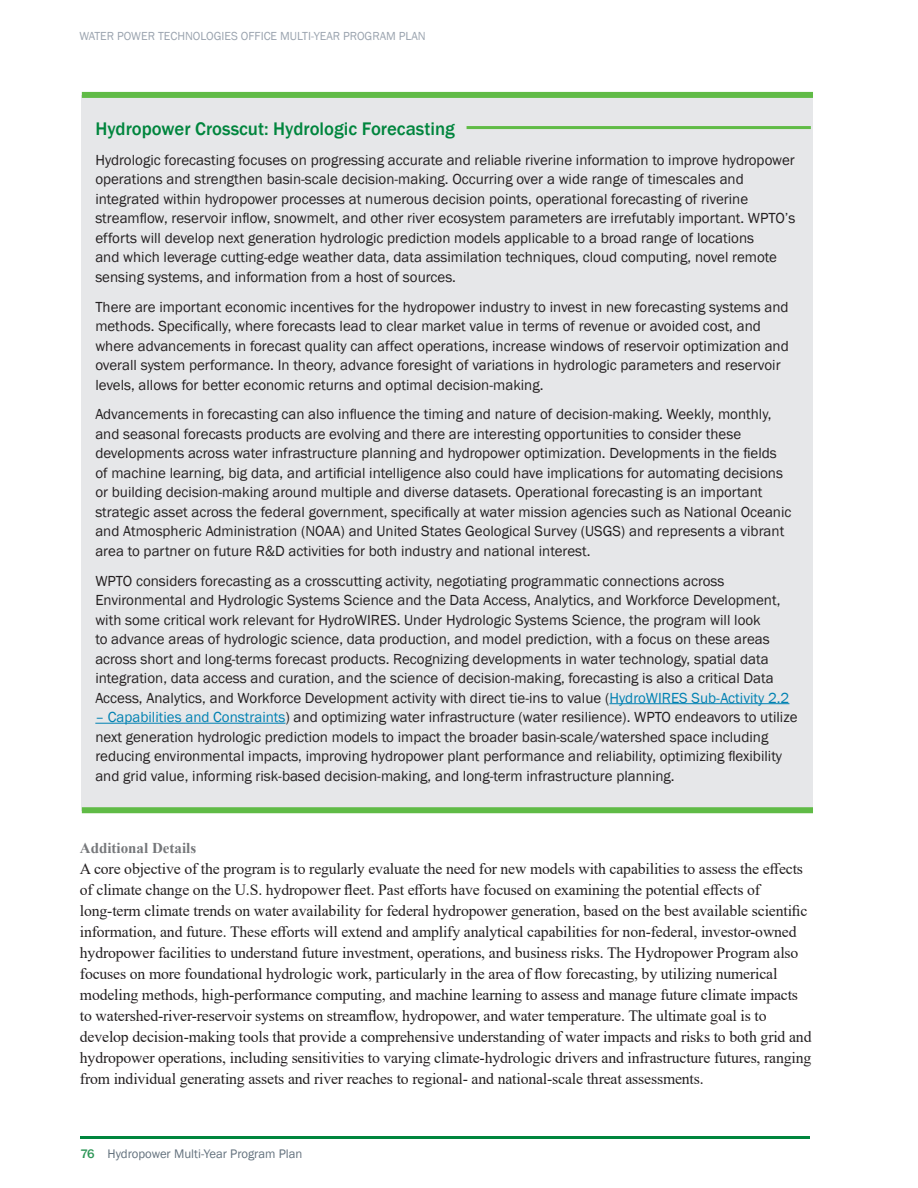
<style>
.page{position:relative;width:918px;height:1188px;background:#fff}
.page>*{position:absolute;margin:0;border:0;box-sizing:border-box;transform-origin:0 0}
.t1{font:500 18.75px "Franklin Gothic";color:#00853d}
.body_text{font:15.75px/21px "Times New Roman";letter-spacing:-.01em;color:#231f20}
.t2{font:15px/19.5px "Franklin Gothic";color:#231f20}
.t3{font:700 15px "Times New Roman";color:#76787b}
.t4{font:12.75px "Franklin Gothic";color:#63717d}
.t5{font:12px "Franklin Gothic";color:#9ba4af}
.s1{color:#0081b2}
.s2{font-weight:500;color:#2d9657}
</style>
<div class="page">
<hr style="left:80px;top:1137px;width:730px;height:2px;background:#00853d">
<div style="left:82px;top:95px;width:731px;height:715px;background:#e6e7e9"></div>
<div style="left:82px;top:92px;width:731px;height:6px;background:#60bb46"></div>
<div style="left:82px;top:807px;width:731px;height:6px;background:#60bb46"></div>
<hr style="left:609px;top:703px;width:180px;height:1px;background:#0081b2">
<hr style="left:95px;top:723px;width:191px;height:1px;background:#0081b2">
<hr style="left:467px;top:126px;width:344px;height:3px;background:#60bb46">
<p class="t5" style="left:79px;top:29px;width:348px">WATER POWER TECHNOLOGIES OFFICE MULTI-YEAR PROGRAM PLAN</p>
<h2 class="t1" style="left:95px;top:117px;width:361px">Hydropower Crosscut: Hydrologic Forecasting</h2>
<h3 class="t2" style="left:95px;top:150px;width:702px">Hydrologic forecasting focuses on progressing accurate and reliable riverine information to improve hydropower operations and strengthen basin-scale decision-making. Occurring over a wide range of timescales and integrated within hydropower processes at numerous decision points, operational forecasting of riverine streamflow, reservoir inflow, snowmelt, and other river ecosystem parameters are irrefutably important. WPTO’s efforts will develop next generation hydrologic prediction models applicable to a broad range of locations<br>and which leverage cutting-edge weather data, data assimilation techniques, cloud computing, novel remote sensing systems, and information from a host of sources.</h3>
<h3 class="t2" style="left:95px;top:297px;width:695px">There are important economic incentives for the hydropower industry to invest in new forecasting systems and methods. Specifically, where forecasts lead to clear market value in terms of revenue or avoided cost, and where advancements in forecast quality can affect operations, increase windows of reservoir optimization and overall system performance. In theory, advance foresight of variations in hydrologic parameters and reservoir levels, allows for better economic returns and optimal decision-making.</h3>
<h3 class="t2" style="left:95px;top:405px;width:698px">Advancements in forecasting can also influence the timing and nature of decision-making. Weekly, monthly, and seasonal forecasts products are evolving and there are interesting opportunities to consider these developments across water infrastructure planning and hydropower optimization. Developments in the fields of machine learning, big data, and artificial intelligence also could have implications for automating decisions or building decision-making around multiple and diverse datasets. Operational forecasting is an important strategic asset across the federal government, specifically at water mission agencies such as National Oceanic and Atmospheric Administration (NOAA) and United States Geological Survey (USGS) and represents a vibrant area to partner on future R&amp;D activities for both industry and national interest.</h3>
<h3 class="t2" style="left:95px;top:571px;width:696px">WPTO considers forecasting as a crosscutting activity, negotiating programmatic connections across Environmental and Hydrologic Systems Science and the Data Access, Analytics, and Workforce Development, with some critical work relevant for HydroWIRES. Under Hydrologic Systems Science, the program will look<br>to advance areas of hydrologic science, data production, and model prediction, with a focus on these areas across short and long-terms forecast products. Recognizing developments in water technology, spatial data integration, data access and curation, and the science of decision-making, forecasting is also a critical Data Access, Analytics, and Workforce Development activity with direct tie-ins to value (<span class="s1">HydroWIRES Sub-Activity 2.2</span></h3>
<h3 class="t2" style="left:95px;top:708px;width:704px"><span class="s1">– Capabilities and Constraints</span>) and optimizing water infrastructure (water resilience). WPTO endeavors to utilize next generation hydrologic prediction models to impact the broader basin-scale/watershed space including reducing environmental impacts, improving hydropower plant performance and reliability, optimizing flexibility and grid value, informing risk-based decision-making, and long-term infrastructure planning.</h3>
<p class="t3" style="left:80px;top:837px;width:118px">Additional Details</p>
<p class="body_text" style="left:80px;top:857px;width:733px">A core objective of the program is to regularly evaluate the need for new models with capabilities to assess the effects of climate change on the U.S. hydropower fleet. Past efforts have focused on examining the potential effects of long-term climate trends on water availability for federal hydropower generation, based on the best available scientific information, and future. These efforts will extend and amplify analytical capabilities for non-federal, investor-owned hydropower facilities to understand future investment, operations, and business risks. The Hydropower Program also focuses on more foundational hydrologic work, particularly in the area of flow forecasting, by utilizing numerical modeling methods, high-performance computing, and machine learning to assess and manage future climate impacts to watershed-river-reservoir systems on streamflow, hydropower, and water temperature. The ultimate goal is to develop decision-making tools that provide a comprehensive understanding of water impacts and risks to both grid and hydropower operations, including sensitivities to varying climate-hydrologic drivers and infrastructure futures, ranging from individual generating assets and river reaches to regional- and national-scale threat assessments.</p>
<p class="t4" style="left:80px;top:1146px;width:224px"><span class="s2">76</span> Hydropower Multi-Year Program Plan</p>
</div>
